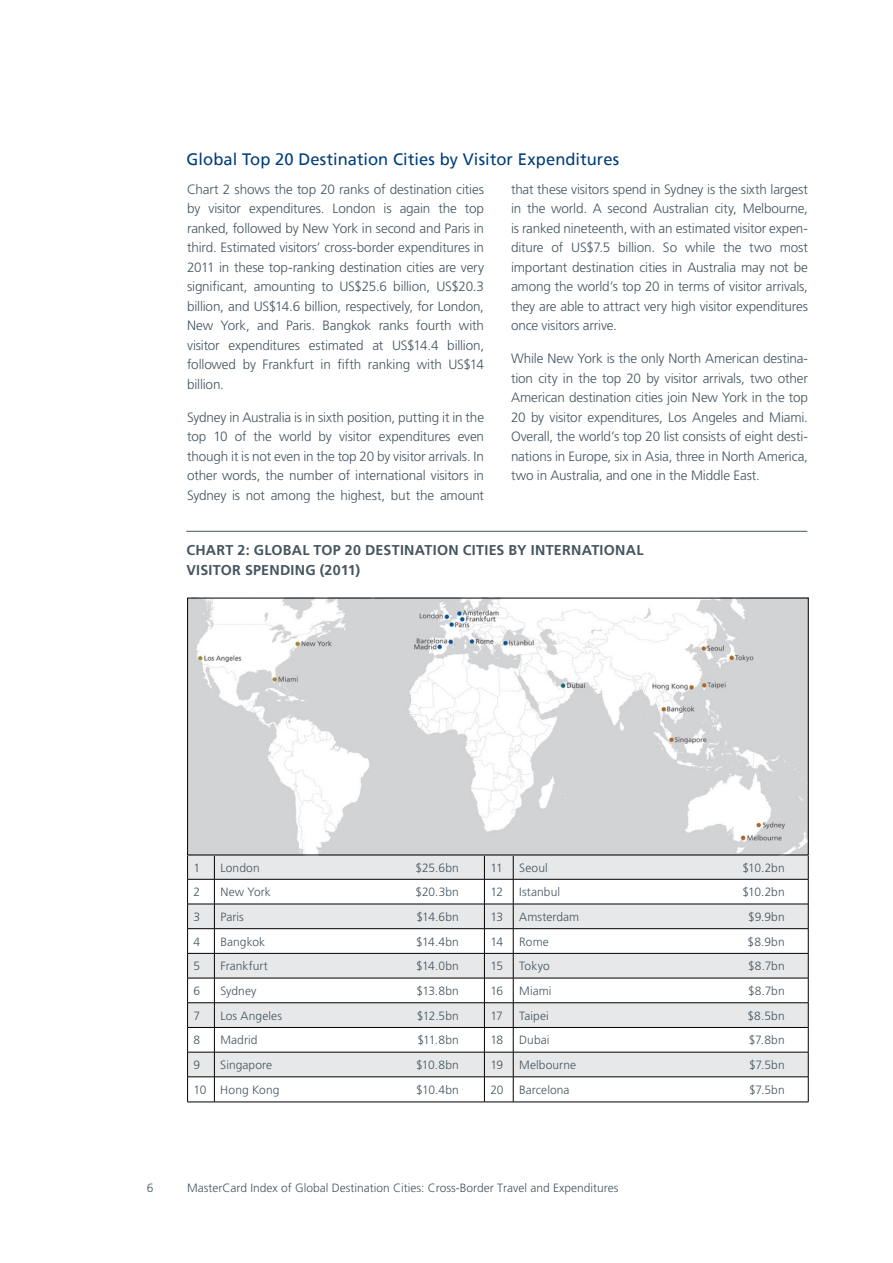
<style>
.page{position:relative;width:893px;height:1263px;background:#fff}
.page>*{position:absolute;margin:0;border:0;box-sizing:border-box;transform-origin:0 0}
.t1{font:16.5px "Frutiger";letter-spacing:.005em;color:#003d79}
.t2{font:700 14.25px/19.5px "Frutiger";letter-spacing:.02em;color:#455560}
.t3{font:300 13.5px/19.5px "Frutiger";letter-spacing:-.015em;color:#455560;text-align:justify}
.t4{font:300 12px "Frutiger";letter-spacing:.005em;color:#455560}
</style>
<div class="page">
<svg style="left:215px;top:855px;width:593px;height:24px;background:#dfe0e1"></svg>
<svg style="left:215px;top:880px;width:593px;height:222px"></svg>
<hr style="left:214px;top:1102px;width:270px;height:1px;background:#000">
<hr style="left:513px;top:1102px;width:295px;height:1px;background:#000">
<hr style="left:214px;top:879px;width:270px;height:1px;background:#000">
<hr style="left:513px;top:879px;width:295px;height:1px;background:#000">
<hr style="left:214px;top:904px;width:270px;height:1px;background:#000">
<hr style="left:513px;top:904px;width:295px;height:1px;background:#000">
<hr style="left:214px;top:928px;width:270px;height:1px;background:#000">
<hr style="left:513px;top:928px;width:295px;height:1px;background:#000">
<hr style="left:214px;top:953px;width:270px;height:1px;background:#000">
<hr style="left:513px;top:953px;width:295px;height:1px;background:#000">
<hr style="left:214px;top:978px;width:270px;height:1px;background:#000">
<hr style="left:513px;top:978px;width:295px;height:1px;background:#000">
<hr style="left:214px;top:1002px;width:270px;height:1px;background:#000">
<hr style="left:513px;top:1002px;width:295px;height:1px;background:#000">
<hr style="left:214px;top:1027px;width:270px;height:1px;background:#000">
<hr style="left:513px;top:1027px;width:295px;height:1px;background:#000">
<hr style="left:214px;top:1052px;width:270px;height:1px;background:#000">
<hr style="left:513px;top:1052px;width:295px;height:1px;background:#000">
<svg style="left:187px;top:855px;width:28px;height:248px"></svg>
<hr style="left:214px;top:1076px;width:270px;height:1px;background:#000">
<svg style="left:484px;top:855px;width:30px;height:248px"></svg>
<svg style="left:808px;top:855px;width:1px;height:247px"></svg>
<hr style="left:513px;top:1076px;width:295px;height:1px;background:#000">
<img style="left:189px;top:600px;width:617px;height:253px">
<hr style="left:186px;top:531px;width:621px;height:1px;background:#455560">
<p class="t1" style="left:187px;top:150px;width:434px">Global Top 20 Destination Cities by Visitor Expenditures</p>
<p class="t3" style="left:187px;top:179px;width:298px">Chart 2 shows the top 20 ranks of destination cities by visitor expenditures. London is again the top ranked, followed by New York in second and Paris in third. Estimated visitors’ cross-border expenditures in 2011 in these top-ranking destination cities are very significant, amounting to US$25.6 billion, US$20.3 billion, and US$14.6 billion, respectively, for London, New York, and Paris. Bangkok ranks fourth with visitor expenditures estimated at US$14.4 billion, followed by Frankfurt in fifth ranking with US$14 billion.</p>
<p class="t3" style="left:187px;top:407px;width:298px">Sydney in Australia is in sixth position, putting it in the top 10 of the world by visitor expenditures even though it is not even in the top 20 by visitor arrivals. In other words, the number of international visitors in Sydney is not among the highest, but the amount</p>
<p class="t3" style="left:511px;top:179px;width:298px">that these visitors spend in Sydney is the sixth largest in the world. A second Australian city, Melbourne, is ranked nineteenth, with an estimated visitor expen&shy;diture of US$7.5 billion. So while the two most important destination cities in Australia may not be among the world’s top 20 in terms of visitor arrivals, they are able to attract very high visitor expenditures once visitors arrive.</p>
<p class="t3" style="left:511px;top:349px;width:298px">While New York is the only North American destina&shy;tion city in the top 20 by visitor arrivals, two other American destination cities join New York in the top 20 by visitor expenditures, Los Angeles and Miami.<br>Overall, the world’s top 20 list consists of eight desti&shy;nations in Europe, six in Asia, three in North America, two in Australia, and one in the Middle East.</p>
<p class="t2" style="left:186px;top:540px;width:459px">CHART 2: GLOBAL TOP 20 DESTINATION CITIES BY INTERNATIONAL<br>VISITOR SPENDING (2011)</p>
<p class="t4" style="left:194px;top:861px;width:8px">1</p>
<p class="t4" style="left:220px;top:861px;width:41px">London</p>
<p class="t4" style="left:415px;top:861px;width:45px">$25.6bn</p>
<p class="t4" style="left:490px;top:861px;width:14px">11</p>
<p class="t4" style="left:519px;top:861px;width:30px">Seoul</p>
<p class="t4" style="left:742px;top:861px;width:44px">$10.2bn</p>
<p class="t4" style="left:194px;top:885px;width:8px">2</p>
<p class="t4" style="left:220px;top:885px;width:52px">New York</p>
<p class="t4" style="left:415px;top:885px;width:45px">$20.3bn</p>
<p class="t4" style="left:490px;top:885px;width:14px">12</p>
<p class="t4" style="left:519px;top:885px;width:42px">Istanbul</p>
<p class="t4" style="left:742px;top:885px;width:44px">$10.2bn</p>
<p class="t4" style="left:194px;top:910px;width:8px">3</p>
<p class="t4" style="left:220px;top:910px;width:25px">Paris</p>
<p class="t4" style="left:416px;top:910px;width:44px">$14.6bn</p>
<p class="t4" style="left:490px;top:910px;width:14px">13</p>
<p class="t4" style="left:519px;top:910px;width:62px">Amsterdam</p>
<p class="t4" style="left:748px;top:910px;width:38px">$9.9bn</p>
<p class="t4" style="left:194px;top:935px;width:8px">4</p>
<p class="t4" style="left:220px;top:935px;width:46px">Bangkok</p>
<p class="t4" style="left:416px;top:935px;width:44px">$14.4bn</p>
<p class="t4" style="left:490px;top:935px;width:14px">14</p>
<p class="t4" style="left:519px;top:935px;width:31px">Rome</p>
<p class="t4" style="left:748px;top:935px;width:39px">$8.9bn</p>
<p class="t4" style="left:194px;top:959px;width:8px">5</p>
<p class="t4" style="left:220px;top:959px;width:49px">Frankfurt</p>
<p class="t4" style="left:416px;top:959px;width:44px">$14.0bn</p>
<p class="t4" style="left:490px;top:959px;width:14px">15</p>
<p class="t4" style="left:519px;top:959px;width:32px">Tokyo</p>
<p class="t4" style="left:748px;top:959px;width:38px">$8.7bn</p>
<p class="t4" style="left:194px;top:984px;width:8px">6</p>
<p class="t4" style="left:220px;top:984px;width:38px">Sydney</p>
<p class="t4" style="left:416px;top:984px;width:44px">$13.8bn</p>
<p class="t4" style="left:490px;top:984px;width:14px">16</p>
<p class="t4" style="left:519px;top:984px;width:34px">Miami</p>
<p class="t4" style="left:748px;top:984px;width:38px">$8.7bn</p>
<p class="t4" style="left:194px;top:1009px;width:8px">7</p>
<p class="t4" style="left:220px;top:1009px;width:63px">Los Angeles</p>
<p class="t4" style="left:417px;top:1009px;width:43px">$12.5bn</p>
<p class="t4" style="left:490px;top:1009px;width:14px">17</p>
<p class="t4" style="left:519px;top:1009px;width:31px">Taipei</p>
<p class="t4" style="left:747px;top:1009px;width:39px">$8.5bn</p>
<p class="t4" style="left:194px;top:1033px;width:8px">8</p>
<p class="t4" style="left:220px;top:1033px;width:39px">Madrid</p>
<p class="t4" style="left:417px;top:1033px;width:43px">$11.8bn</p>
<p class="t4" style="left:490px;top:1033px;width:14px">18</p>
<p class="t4" style="left:519px;top:1033px;width:32px">Dubai</p>
<p class="t4" style="left:749px;top:1033px;width:38px">$7.8bn</p>
<p class="t4" style="left:194px;top:1058px;width:8px">9</p>
<p class="t4" style="left:220px;top:1058px;width:53px">Singapore</p>
<p class="t4" style="left:416px;top:1058px;width:44px">$10.8bn</p>
<p class="t4" style="left:490px;top:1058px;width:14px">19</p>
<p class="t4" style="left:519px;top:1058px;width:58px">Melbourne</p>
<p class="t4" style="left:749px;top:1058px;width:37px">$7.5bn</p>
<p class="t4" style="left:193px;top:1083px;width:87px">10 Hong Kong</p>
<p class="t4" style="left:416px;top:1083px;width:44px">$10.4bn</p>
<p class="t4" style="left:490px;top:1083px;width:15px">20</p>
<p class="t4" style="left:519px;top:1083px;width:52px">Barcelona</p>
<p class="t4" style="left:749px;top:1083px;width:37px">$7.5bn</p>
<p class="t4" style="left:147px;top:1181px;width:8px">6</p>
<p class="t4" style="left:187px;top:1181px;width:433px">MasterCard Index of Global Destination Cities: Cross-Border Travel and Expenditures</p>
</div>
